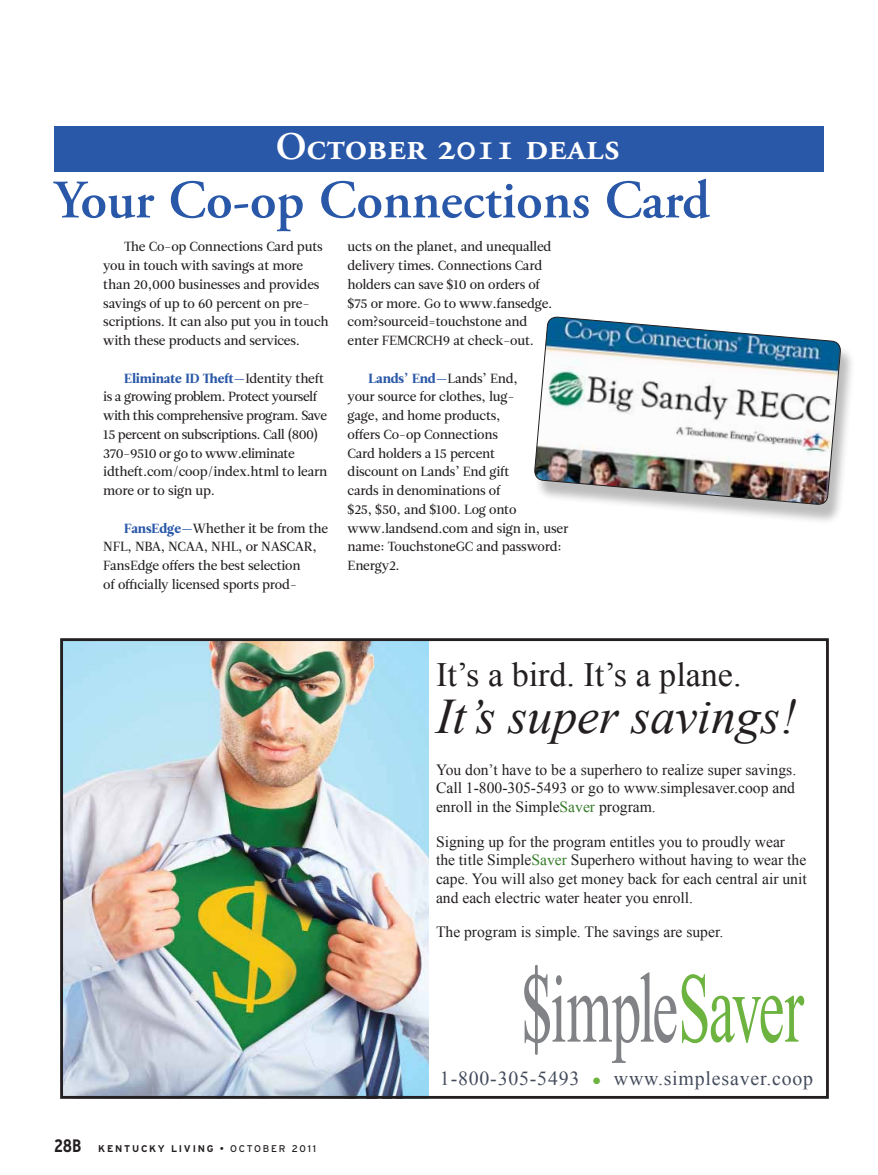
<style>
.page{position:relative;width:878px;height:1175px;background:#fff}
.page>*{position:absolute;margin:0;border:0;box-sizing:border-box;transform-origin:0 0}
.t1{font:600 54px "Adobe Garamond Pro";color:#2a58a8}
.t2{font:italic 49.65px "Times New Roman";color:#231f20}
.t3{font:600 39px "Adobe Garamond Pro";color:#fff}
.t4{font:34.05px "Times New Roman";color:#231f20}
.t5{font:19.8px "Times New Roman";letter-spacing:.04em;color:#444c5c}
.t6{font:700 condensed 18px "Interstate";color:#231f20}
.t7{font:15.6px/18.8px "Times New Roman";color:#231f20;text-align:justify}
.t8{font:13.2px/18.8px "Leitura Roman 2";letter-spacing:-.015em;color:#231f20}
.t9{font:13.2px/18.8px "Leitura Roman 2";letter-spacing:-.035em;color:#231f20}
.t10{font:13.2px "Leitura Roman 4";letter-spacing:-.005em;color:#2a58a8}
.t11{font:700 9.75px "Interstate";letter-spacing:.18em;color:#231f20}
.s1{font-family:"Leitura Roman 2";color:#231f20}
.s2{font-family:"Leitura Roman 4";color:#2a58a8}
.s3{color:#387c2b}
.s4{font-weight:400}
.s5{color:#6cb33f}
</style>
<div class="page">
<div style="left:55px;top:126px;width:769px;height:45px;background:#2a58a8"></div>
<div style="left:533px;top:321px;width:322px;height:204px;background:#231f20;opacity:.3"></div>
<img style="left:534px;top:316px;width:307px;height:189px">
<svg style="left:524px;top:972px;width:280px;height:90px"></svg>
<hr style="left:535px;top:966px;width:2px;height:87px;background:#808285">
<img style="left:64px;top:642px;width:365px;height:452px">
<div style="left:60px;top:638px;width:768px;height:460px;border:3px solid #231f20"></div>
<h3 class="t3" style="left:276px;top:124px;width:346px">October 2011 deals</h3>
<h1 class="t1" style="left:54px;top:169px;width:657px">Your Co-op Connections Card</h1>
<p class="t8" style="left:103px;top:239px;width:227px;text-indent:21px">The Co-op Connections Card puts you in touch with savings at more than 20,000 businesses and provides savings of up to 60 percent on pre&shy;scriptions. It can also put you in touch with these products and services.</p>
<p class="t10" style="left:124px;top:373px;width:201px">Eliminate ID Theft—<span class="s1">Identity theft</span></p>
<p class="t9" style="left:103px;top:389px;width:226px">is a growing problem. Protect yourself with this comprehensive program. Save 15 percent on subscriptions. Call (800)<br>370-9510 or go to www.eliminate idtheft.com/coop/index.html to learn more or to sign up.</p>
<p class="t8" style="left:103px;top:520px;width:226px;text-indent:21px"><span class="s2">FansEdge—</span>Whether it be from the NFL, NBA, NCAA, NHL, or NASCAR, FansEdge offers the best selection<br>of officially licensed sports prod-</p>
<p class="t8" style="left:347px;top:239px;width:206px">ucts on the planet, and unequalled delivery times. Connections Card holders can save $10 on orders of $75 or more. Go to www.fansedge. com?sourceid=touchstone and enter FEMCRCH9 at check-out.</p>
<p class="t10" style="left:368px;top:373px;width:151px">Lands’ End—<span class="s1">Lands’ End,</span></p>
<p class="t8" style="left:347px;top:389px;width:222px">your source for clothes, lug-<br>gage, and home products,<br>offers Co-op Connections<br>Card holders a 15 percent<br>discount on Lands’ End gift<br>cards in denominations of<br>$25, $50, and $100. Log onto www.landsend.com and sign in, user name: TouchstoneGC and password:<br>Energy2.</p>
<h3 class="t4" style="left:436px;top:651px;width:307px">It’s a bird. It’s a plane.</h3>
<h2 class="t2" style="left:436px;top:681px;width:362px">It’s super savings!</h2>
<p class="t7" style="left:436px;top:760px;width:362px">You don’t have to be a superhero to realize super savings.<br>Call 1-800-305-5493 or go to www.simplesaver.coop and enroll in the Simple<span class="s3">Saver</span> program.</p>
<p class="t7" style="left:436px;top:831px;width:372px;text-align:left">Signing up for the program entitles you to proudly wear the title Simple<span class="s3">Saver</span> Superhero without having to wear the cape. You will also get money back for each central air unit and each electric water heater you enroll.</p>
<p class="t7" style="left:436px;top:922px;width:289px">The program is simple. The savings are super.</p>
<h3 class="t6" style="left:54px;top:1135px;width:29px">28B</h3>
<p class="t11" style="left:98px;top:1142px;width:219px">KENTUCKY LIVING <span class="s4">• OCTOBER 2011</span></p>
<h3 class="t5" style="left:440px;top:1064px;width:374px">1-800-305-5493 <span class="s5">●</span> www.simplesaver.coop</h3>
</div>
